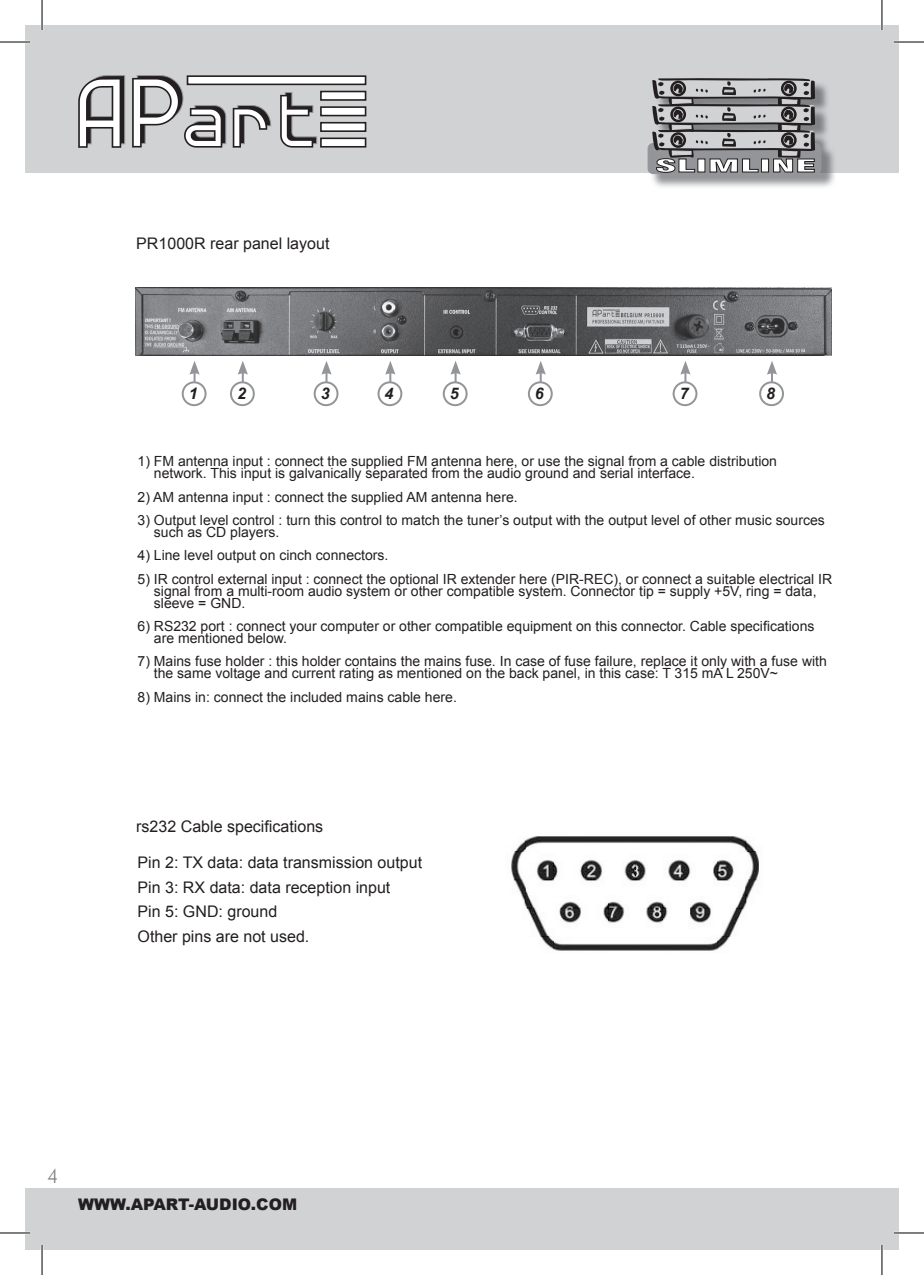
<style>
.page{position:relative;width:924px;height:1275px;background:#fff}
.page>*{position:absolute;margin:0;border:0;box-sizing:border-box;transform-origin:0 0}
.t1{font:300 20px "Futura BT";color:#808285}
.t2{font:900 condensed 17.4px "Swiss 721 BT";color:#fff;scale:2.35 1}
.t3{font:16px/24.8px "Arial";color:#231f20}
.t4{font:900 16px "Arial";color:#231f20}
.t5{font:italic 700 16px "Arial";color:#231f20}
.t6{font:14px/12px "Arial";color:#231f20}
</style>
<div class="page">
<div style="left:25px;top:25px;width:856px;height:147px;background:#d1d2d4"></div>
<svg style="left:78px;top:75px;width:47px;height:73px"></svg>
<svg style="left:132px;top:75px;width:94px;height:73px"></svg>
<svg style="left:233px;top:105px;width:38px;height:43px"></svg>
<svg style="left:280px;top:92px;width:37px;height:56px"></svg>
<div style="left:187px;top:76px;width:178px;height:8px;background:#fff"></div>
<div style="left:187px;top:75px;width:179px;height:10px;border:2px solid #231f20"></div>
<div style="left:321px;top:91px;width:44px;height:9px;background:#fff"></div>
<div style="left:320px;top:91px;width:46px;height:10px;border:2px solid #231f20"></div>
<div style="left:321px;top:138px;width:44px;height:9px;background:#fff"></div>
<div style="left:320px;top:137px;width:46px;height:11px;border:2px solid #231f20"></div>
<div style="left:321px;top:107px;width:44px;height:9px;background:#fff"></div>
<div style="left:320px;top:106px;width:46px;height:10px;border:2px solid #231f20"></div>
<div style="left:321px;top:123px;width:44px;height:8px;background:#fff"></div>
<div style="left:320px;top:122px;width:46px;height:10px;border:2px solid #231f20"></div>
<div style="left:25px;top:1188px;width:856px;height:62px;background:#d1d2d4"></div>
<img style="left:652px;top:81px;width:183px;height:106px">
<div style="left:647px;top:143px;width:173px;height:31px;background:#939598;border-radius:5px"></div>
<div style="left:647px;top:143px;width:173px;height:31px;border:1px solid #939598;border-radius:5px"></div>
<svg style="left:652px;top:78px;width:162px;height:95px"></svg>
<div style="left:881px;top:25px;width:17px;height:147px;background:#d1d2d4"></div>
<div style="left:881px;top:1188px;width:17px;height:62px;background:#d1d2d4"></div>
<img style="left:135px;top:288px;width:695px;height:67px">
<div style="left:182px;top:381px;width:24px;height:25px;border:2px solid #939598;border-radius:50%"></div>
<svg style="left:189px;top:361px;width:10px;height:21px"></svg>
<div style="left:230px;top:381px;width:25px;height:25px;border:2px solid #939598;border-radius:50%"></div>
<svg style="left:237px;top:361px;width:11px;height:21px"></svg>
<div style="left:313px;top:381px;width:25px;height:25px;border:2px solid #939598;border-radius:50%"></div>
<svg style="left:321px;top:361px;width:10px;height:21px"></svg>
<div style="left:377px;top:381px;width:25px;height:25px;border:2px solid #939598;border-radius:50%"></div>
<svg style="left:385px;top:361px;width:10px;height:21px"></svg>
<div style="left:442px;top:381px;width:25px;height:25px;border:2px solid #939598;border-radius:50%"></div>
<svg style="left:450px;top:361px;width:10px;height:21px"></svg>
<div style="left:527px;top:381px;width:25px;height:25px;border:2px solid #939598;border-radius:50%"></div>
<svg style="left:535px;top:361px;width:10px;height:21px"></svg>
<div style="left:672px;top:381px;width:25px;height:25px;border:2px solid #939598;border-radius:50%"></div>
<svg style="left:680px;top:361px;width:10px;height:21px"></svg>
<div style="left:758px;top:381px;width:25px;height:25px;border:2px solid #939598;border-radius:50%"></div>
<svg style="left:767px;top:361px;width:9px;height:21px"></svg>
<img style="left:511px;top:836px;width:248px;height:115px">
<hr style="left:0;top:41px;width:30px;height:2px;background:#fff">
<hr style="left:893px;top:41px;width:30px;height:2px;background:#fff">
<hr style="left:0;top:1231px;width:30px;height:3px;background:#fff">
<hr style="left:893px;top:1231px;width:30px;height:3px;background:#fff">
<hr style="left:41px;top:0;width:2px;height:30px;background:#fff">
<hr style="left:41px;top:1245px;width:2px;height:30px;background:#fff">
<hr style="left:880px;top:0;width:2px;height:30px;background:#fff">
<hr style="left:880px;top:1245px;width:2px;height:30px;background:#fff">
<hr style="left:0;top:42px;width:30px;height:1px;background:#000">
<hr style="left:893px;top:42px;width:30px;height:1px;background:#000">
<hr style="left:0;top:1232px;width:30px;height:1px;background:#000">
<hr style="left:893px;top:1232px;width:30px;height:1px;background:#000">
<hr style="left:42px;top:0;width:1px;height:30px;background:#000">
<hr style="left:42px;top:1245px;width:1px;height:30px;background:#000">
<hr style="left:881px;top:0;width:1px;height:30px;background:#000">
<hr style="left:881px;top:1245px;width:1px;height:30px;background:#000">
<p class="t3" style="left:136px;top:232px;width:194px">PR1000R rear panel layout</p>
<p class="t2" style="left:654px;top:155px;width:70px">SLIMLINE</p>
<p class="t5" style="left:189px;top:383px;width:10px">1</p>
<p class="t5" style="left:237px;top:383px;width:10px">2</p>
<p class="t5" style="left:320px;top:383px;width:10px">3</p>
<p class="t5" style="left:384px;top:383px;width:10px">4</p>
<p class="t5" style="left:449px;top:383px;width:10px">5</p>
<p class="t5" style="left:534px;top:383px;width:10px">6</p>
<p class="t5" style="left:679px;top:383px;width:10px">7</p>
<p class="t5" style="left:765px;top:383px;width:10px">8</p>
<p class="t6" style="left:154px;top:455px;width:624px;text-indent:-16px">1) FM antenna input : connect the supplied FM antenna here, or use the signal from a cable distribution network. This input is galvanically separated from the audio ground and serial interface.</p>
<p class="t6" style="left:137px;top:491px;width:381px">2) AM antenna input : connect the supplied AM antenna here.</p>
<p class="t6" style="left:154px;top:514px;width:672px;text-indent:-16px">3) Output level control : turn this control to match the tuner’s output with the output level of other music sources such as CD players.</p>
<p class="t6" style="left:137px;top:549px;width:252px">4) Line level output on cinch connectors.</p>
<p class="t6" style="left:154px;top:573px;width:679px;text-indent:-16px">5) IR control external input : connect the optional IR extender here (PIR-REC), or connect a suitable electrical IR signal from a multi-room audio system or other compatible system. Connector tip = supply +5V, ring = data, sleeve = GND.</p>
<p class="t6" style="left:154px;top:620px;width:661px;text-indent:-16px">6) RS232 port : connect your computer or other compatible equipment on this connector. Cable specifications are mentioned below.</p>
<p class="t6" style="left:154px;top:655px;width:674px;text-indent:-16px">7) Mains fuse holder : this holder contains the mains fuse. In case of fuse failure, replace it only with a fuse with the same voltage and current rating as mentioned on the back panel, in this case: T 315 mA L 250V~</p>
<p class="t6" style="left:137px;top:691px;width:321px">8) Mains in: connect the included mains cable here.</p>
<p class="t3" style="left:136px;top:814px;width:188px">rs232 Cable specifications</p>
<p class="t3" style="left:137px;top:850px;width:286px">Pin 2: TX data: data transmission output<br>Pin 3: RX data: data reception input<br>Pin 5: GND: ground<br>Other pins are not used.</p>
<h1 class="t1" style="left:47px;top:1164px;width:13px">4</h1>
<p class="t4" style="left:78px;top:1192px;width:220px">WWW.APART-AUDIO.COM</p>
</div>
